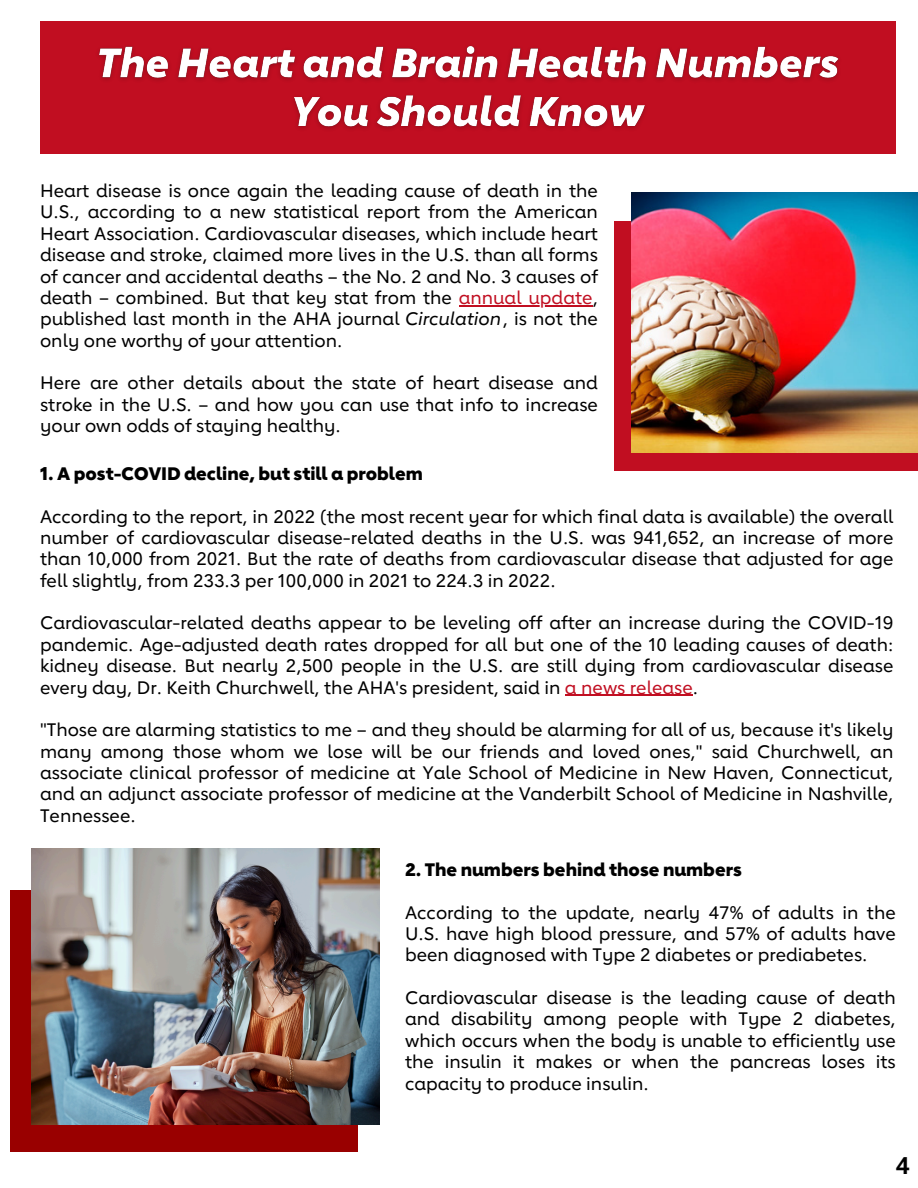
<style>
.page{position:relative;width:918px;height:1188px;background:#fff}
.page>*{position:absolute;margin:0;border:0;box-sizing:border-box;transform-origin:0 0}
.t1{font:700 24px "Lub Dub";color:#000}
.t2{font:500 18px/21.3px "Lub Dub";color:#000;text-align:justify}
.t3{font:800 18px "Lub Dub";color:#000}
.s1{color:#c10e21}
.s2{font-style:italic}
</style>
<div class="page">
<div style="left:10px;top:890px;width:347px;height:262px;background:#900"></div>
<div style="left:40px;top:21px;width:856px;height:133px;background:#c10e21"></div>
<img style="left:98px;top:45px;width:741px;height:84px">
<div style="left:614px;top:222px;width:304px;height:249px;background:#c10e21"></div>
<img style="left:631px;top:193px;width:287px;height:260px">
<hr style="left:459px;top:305px;width:134px;height:1px;background:#c10e21">
<hr style="left:565px;top:695px;width:128px;height:1px;background:#c10e21">
<img style="left:31px;top:849px;width:349px;height:275px">
<p class="t2" style="left:40px;top:180px;width:559px">Heart disease is once again the leading cause of death in the U.S., according to a new statistical report from the American Heart Association. Cardiovascular diseases, which include heart disease and stroke, claimed more lives in the U.S. than all forms of cancer and accidental deaths – the No. 2 and No. 3 causes of death – combined. But that key stat from the <span class="s1">annual update</span>,</p>
<p class="t2" style="left:40px;top:308px;width:559px">published last month in the AHA journal <span class="s2">Circulation</span>, is not the only one worthy of your attention.</p>
<p class="t2" style="left:40px;top:372px;width:559px">Here are other details about the state of heart disease and stroke in the U.S. – and how you can use that info to increase your own odds of staying healthy.</p>
<p class="t3" style="left:40px;top:462px;width:384px">1. A post-COVID decline, but still a problem</p>
<p class="t2" style="left:40px;top:505px;width:855px">According to the report, in 2022 (the most recent year for which final data is available) the overall number of cardiovascular disease-related deaths in the U.S. was 941,652, an increase of more than 10,000 from 2021. But the rate of deaths from cardiovascular disease that adjusted for age fell slightly, from 233.3 per 100,000 in 2021 to 224.3 in 2022.</p>
<p class="t2" style="left:40px;top:612px;width:855px">Cardiovascular-related deaths appear to be leveling off after an increase during the COVID-19 pandemic. Age-adjusted death rates dropped for all but one of the 10 leading causes of death: kidney disease. But nearly 2,500 people in the U.S. are still dying from cardiovascular disease every day, Dr. Keith Churchwell, the AHA's president, said in <span class="s1">a news release</span>.</p>
<p class="t2" style="left:40px;top:719px;width:855px">"Those are alarming statistics to me – and they should be alarming for all of us, because it's likely many among those whom we lose will be our friends and loved ones," said Churchwell, an associate clinical professor of medicine at Yale School of Medicine in New Haven, Connecticut, and an adjunct associate professor of medicine at the Vanderbilt School of Medicine in Nashville, Tennessee.</p>
<p class="t3" style="left:405px;top:858px;width:338px">2. The numbers behind those numbers</p>
<p class="t2" style="left:405px;top:901px;width:492px">According to the update, nearly 47% of adults in the U.S. have high blood pressure, and 57% of adults have been diagnosed with Type 2 diabetes or prediabetes.</p>
<p class="t2" style="left:405px;top:987px;width:492px">Cardiovascular disease is the leading cause of death and disability among people with Type 2 diabetes, which occurs when the body is unable to efficiently use the insulin it makes or when the pancreas loses its capacity to produce insulin.</p>
<p class="t1" style="left:896px;top:1150px;width:16px">4</p>
</div>
